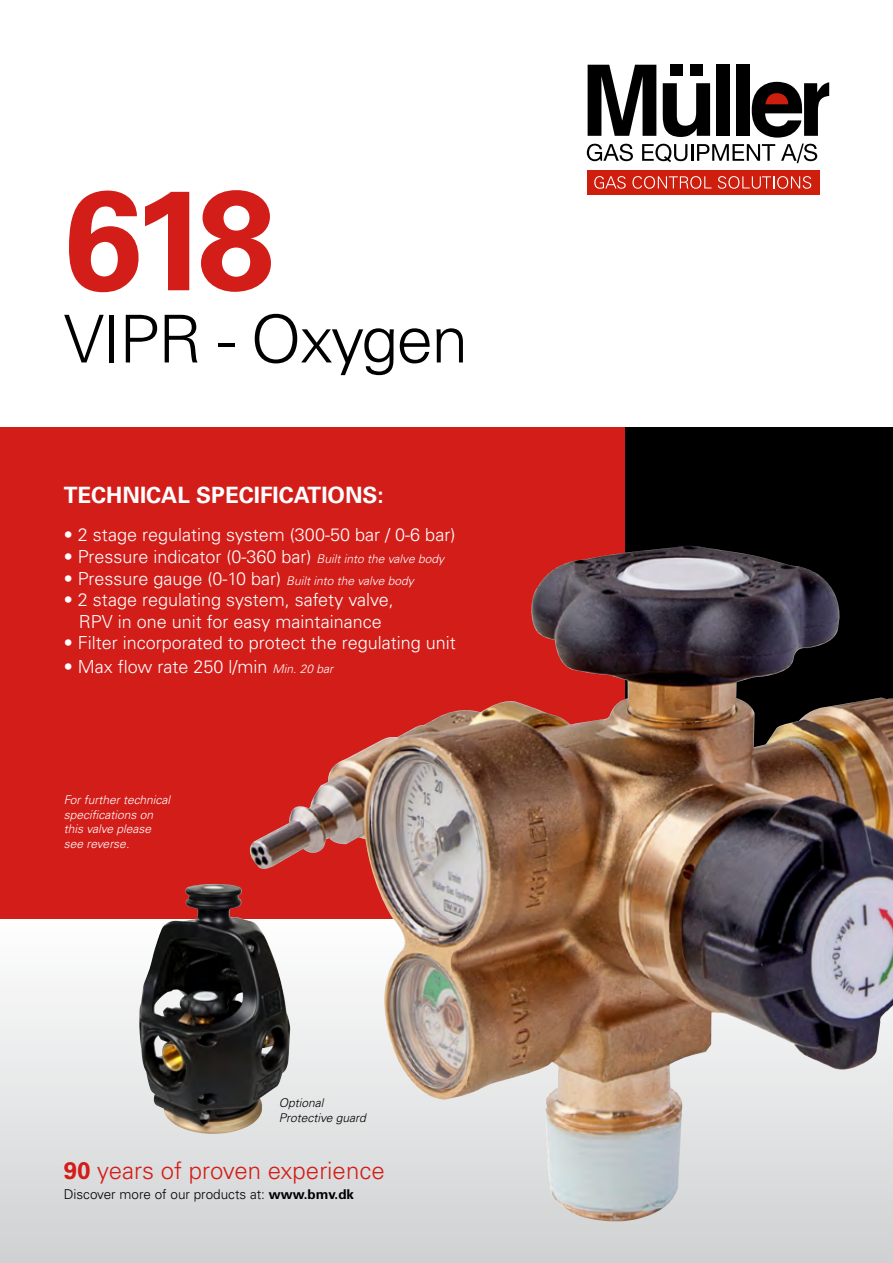
<style>
.page{position:relative;width:893px;height:1263px;background:#fff}
.page>*{position:absolute;margin:0;border:0;box-sizing:border-box;transform-origin:0 0}
.t1{font:700 141px "Univers LT Std";color:#d31d19}
.t2{font:300 66px "Univers LT Std";letter-spacing:-.025em;color:#000}
.t3{font:300 24px "Univers LT Std";color:#d31d19}
.t4{font:700 22.5px "Univers LT Std";color:#fff}
.t5{font:300 18px/21.6px "Univers LT Std";color:#fff;text-align:center}
.t6{font:300 13.5px "Univers LT Std";color:#000}
.t7{font:italic 300 12px/14.4px "Univers LT Std";color:#fff}
.t8{font:italic 300 12px/14.4px "Univers LT Std";color:#000}
.s1{font-style:italic;font-size:12px}
.s2{font-weight:700}
</style>
<div class="page">
<div style="left:0;top:915px;width:893px;height:348px;background:linear-gradient(to bottom,#fff,#d0d1d2)"></div>
<div style="left:0;top:427px;width:625px;height:491px;background:#d31d19"></div>
<div style="left:625px;top:427px;width:268px;height:491px;background:#000"></div>
<img style="left:247px;top:546px;width:646px;height:675px">
<svg style="left:588px;top:65px;width:68px;height:71px"></svg>
<div style="left:670px;top:64px;width:13px;height:11px;background:#000"></div>
<div style="left:690px;top:64px;width:12px;height:11px;background:#000"></div>
<svg style="left:663px;top:83px;width:47px;height:54px"></svg>
<div style="left:716px;top:65px;width:14px;height:71px;background:#000"></div>
<div style="left:736px;top:65px;width:14px;height:71px;background:#000"></div>
<svg style="left:752px;top:82px;width:77px;height:56px"></svg>
<svg style="left:587px;top:144px;width:46px;height:17px"></svg>
<svg style="left:642px;top:144px;width:133px;height:18px"></svg>
<svg style="left:781px;top:144px;width:36px;height:19px"></svg>
<div style="left:587px;top:171px;width:232px;height:24px;background:#ce1e0d"></div>
<svg style="left:594px;top:176px;width:32px;height:13px"></svg>
<svg style="left:632px;top:176px;width:80px;height:13px"></svg>
<svg style="left:718px;top:176px;width:93px;height:13px"></svg>
<img style="left:139px;top:884px;width:151px;height:250px">
<h1 class="t1" style="left:64px;top:158px;width:213px">618</h1>
<h2 class="t2" style="left:64px;top:299px;width:406px">VIPR - Oxygen</h2>
<p class="t4" style="left:64px;top:482px;width:322px">TECHNICAL SPECIFICATIONS:</p>
<p class="t5" style="left:64px;top:524px;width:393px">• 2 stage regulating system (300-50 bar / 0-6 bar)</p>
<p class="t5" style="left:64px;top:546px;width:382px">• Pressure indicator (0-360 bar) <span class="s1">Built into the valve body</span></p>
<p class="t5" style="left:64px;top:567px;width:351px">• Pressure gauge (0-10 bar) <span class="s1">Built into the valve body</span></p>
<p class="t5" style="left:64px;top:589px;width:331px">• 2 stage regulating system, safety valve,<br>RPV in one unit for easy maintainance</p>
<p class="t5" style="left:64px;top:632px;width:394px">• Filter incorporated to protect the regulating unit</p>
<p class="t5" style="left:64px;top:656px;width:271px">• Max flow rate 250 l/min <span class="s1">Min. 20 bar</span></p>
<p class="t7" style="left:64px;top:793px;width:108px">For further technical specifications on this valve please see reverse.</p>
<p class="t8" style="left:279px;top:1096px;width:88px">Optional<br>Protective guard</p>
<h3 class="t3" style="left:64px;top:1156px;width:322px"><span class="s2">90</span> years of proven experience</h3>
<p class="t6" style="left:64px;top:1186px;width:292px">Discover more of our products at: <span class="s2">www.bmv.dk</span></p>
</div>
